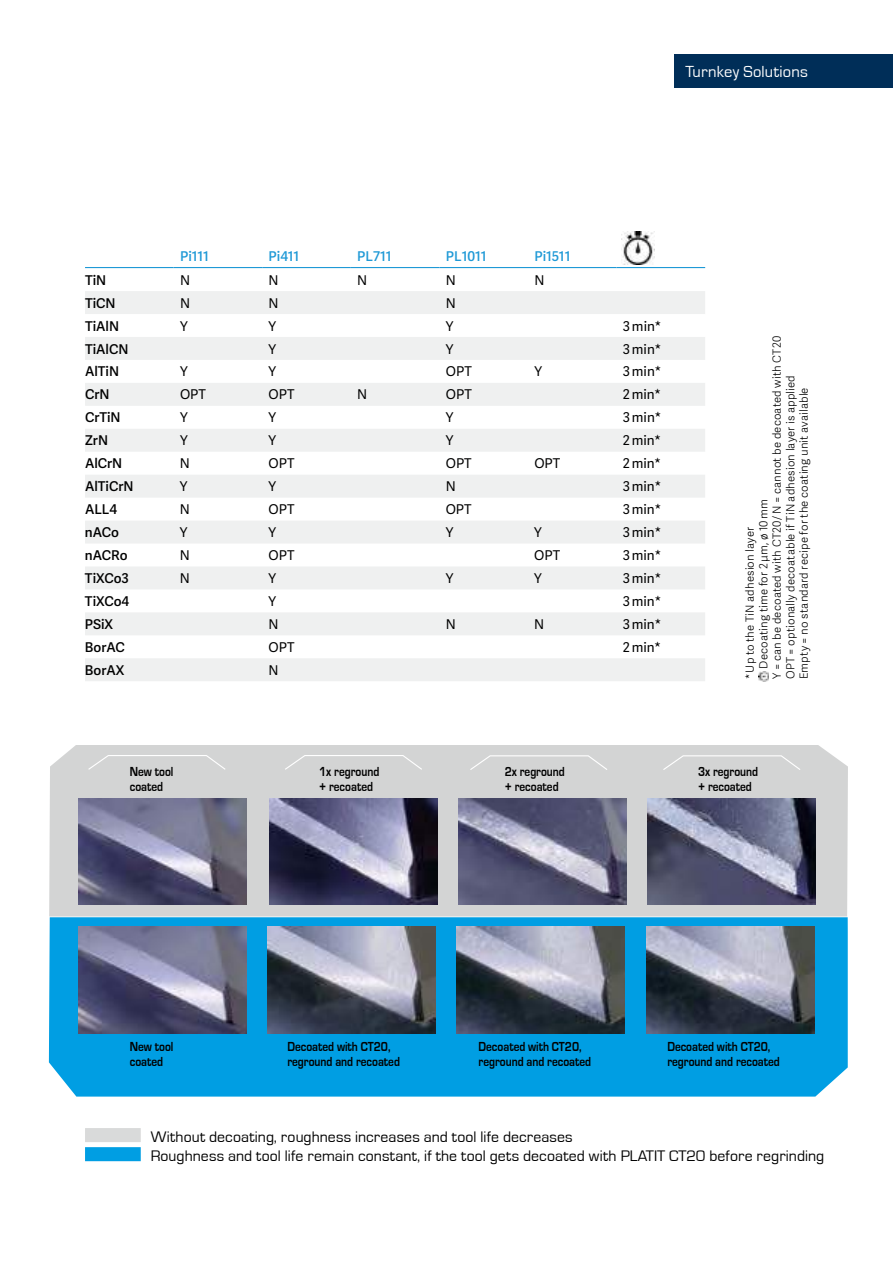
<style>
.page{position:relative;width:893px;height:1263px;background:#fff}
.page>*{position:absolute;margin:0;border:0;box-sizing:border-box;transform-origin:0 0}
.t1{font:16.5px "Eurostile";letter-spacing:.01em;color:#fff}
.t2{font:15.75px/19.5px "Eurostile";letter-spacing:.005em;color:#000}
.t3{font:700 13.5px/15px "Eurostile";color:#000;scale:.84 1}
.t4{font:13.5px "Adelle Sans";color:#000}
.t5{font:600 13.5px "Adelle Sans";color:#000}
.t6{font:600 13.5px "Adelle Sans";color:#1f99d6}
.t7{font:300 11.25px "Adelle Sans";letter-spacing:.015em;color:#000}
</style>
<div class="page">
<img style="left:621px;top:231px;width:34px;height:34px">
<div style="left:49px;top:917px;width:799px;height:179px;background:#009ee3"></div>
<div style="left:49px;top:745px;width:799px;height:171px;background:#d3d4d4"></div>
<svg style="left:87px;top:754px;width:140px;height:17px;background:#d5d6d6"></svg>
<svg style="left:284px;top:754px;width:139px;height:17px;background:#d6d6d6"></svg>
<svg style="left:469px;top:755px;width:140px;height:16px;background:#d6d7d7"></svg>
<svg style="left:662px;top:755px;width:140px;height:16px;background:#d6d7d7"></svg>
<img style="left:269px;top:798px;width:168px;height:106px">
<img style="left:78px;top:798px;width:168px;height:106px">
<img style="left:458px;top:798px;width:168px;height:106px">
<img style="left:647px;top:798px;width:169px;height:106px">
<img style="left:78px;top:927px;width:168px;height:106px">
<img style="left:268px;top:927px;width:168px;height:106px">
<img style="left:457px;top:927px;width:168px;height:106px">
<img style="left:646px;top:927px;width:168px;height:106px">
<svg style="left:85px;top:291px;width:620px;height:390px;fill:#eff0f0"></svg>
<hr style="left:85px;top:267px;width:89px;height:1px;background:#1f99d6">
<hr style="left:174px;top:267px;width:88px;height:1px;background:#1f99d6">
<hr style="left:262px;top:267px;width:89px;height:1px;background:#1f99d6">
<hr style="left:351px;top:267px;width:88px;height:1px;background:#1f99d6">
<hr style="left:439px;top:267px;width:89px;height:1px;background:#1f99d6">
<hr style="left:528px;top:267px;width:89px;height:1px;background:#1f99d6">
<hr style="left:617px;top:267px;width:88px;height:1px;background:#1f99d6">
<svg style="left:759px;top:671px;width:10px;height:10px"></svg>
<div style="left:85px;top:1128px;width:56px;height:14px;background:#d9dada"></div>
<svg style="left:85px;top:1147px;width:56px;height:14px"></svg>
<div style="left:674px;top:54px;width:219px;height:34px;background:#002e58"></div>
<h1 class="t1" style="left:685px;top:63px;width:124px">Turnkey Solutions</h1>
<p class="t6" style="left:180px;top:249px;width:30px">Pi111</p>
<p class="t6" style="left:269px;top:249px;width:32px">Pi411</p>
<p class="t6" style="left:357px;top:249px;width:36px">PL711</p>
<p class="t6" style="left:446px;top:249px;width:42px">PL1011</p>
<p class="t6" style="left:534px;top:249px;width:37px">Pi1511</p>
<p class="t5" style="left:85px;top:272px;width:23px">TiN</p>
<p class="t4" style="left:180px;top:272px;width:12px">N</p>
<p class="t4" style="left:269px;top:272px;width:12px">N</p>
<p class="t4" style="left:357px;top:272px;width:12px">N</p>
<p class="t4" style="left:446px;top:272px;width:12px">N</p>
<p class="t4" style="left:534px;top:272px;width:12px">N</p>
<p class="t5" style="left:85px;top:295px;width:32px">TiCN</p>
<p class="t4" style="left:180px;top:295px;width:12px">N</p>
<p class="t4" style="left:269px;top:295px;width:12px">N</p>
<p class="t4" style="left:446px;top:295px;width:12px">N</p>
<p class="t5" style="left:85px;top:318px;width:36px">TiAlN</p>
<p class="t4" style="left:180px;top:318px;width:9px">Y</p>
<p class="t4" style="left:269px;top:318px;width:9px">Y</p>
<p class="t4" style="left:446px;top:318px;width:9px">Y</p>
<p class="t4" style="left:623px;top:318px;width:40px">3 min*</p>
<p class="t5" style="left:85px;top:341px;width:45px">TiAlCN</p>
<p class="t4" style="left:269px;top:341px;width:9px">Y</p>
<p class="t4" style="left:446px;top:341px;width:9px">Y</p>
<p class="t4" style="left:623px;top:341px;width:40px">3 min*</p>
<p class="t5" style="left:85px;top:364px;width:36px">AlTiN</p>
<p class="t4" style="left:180px;top:364px;width:9px">Y</p>
<p class="t4" style="left:269px;top:364px;width:9px">Y</p>
<p class="t4" style="left:446px;top:364px;width:28px">OPT</p>
<p class="t4" style="left:534px;top:364px;width:9px">Y</p>
<p class="t4" style="left:623px;top:364px;width:40px">3 min*</p>
<p class="t5" style="left:85px;top:387px;width:26px">CrN</p>
<p class="t4" style="left:180px;top:387px;width:28px">OPT</p>
<p class="t4" style="left:269px;top:387px;width:28px">OPT</p>
<p class="t4" style="left:357px;top:387px;width:12px">N</p>
<p class="t4" style="left:446px;top:387px;width:28px">OPT</p>
<p class="t4" style="left:623px;top:387px;width:40px">2 min*</p>
<p class="t5" style="left:85px;top:410px;width:37px">CrTiN</p>
<p class="t4" style="left:180px;top:410px;width:9px">Y</p>
<p class="t4" style="left:269px;top:410px;width:9px">Y</p>
<p class="t4" style="left:446px;top:410px;width:9px">Y</p>
<p class="t4" style="left:623px;top:410px;width:40px">3 min*</p>
<p class="t5" style="left:85px;top:433px;width:25px">ZrN</p>
<p class="t4" style="left:180px;top:433px;width:9px">Y</p>
<p class="t4" style="left:269px;top:433px;width:9px">Y</p>
<p class="t4" style="left:446px;top:433px;width:9px">Y</p>
<p class="t4" style="left:623px;top:433px;width:40px">2 min*</p>
<p class="t5" style="left:85px;top:456px;width:39px">AlCrN</p>
<p class="t4" style="left:180px;top:456px;width:12px">N</p>
<p class="t4" style="left:269px;top:456px;width:28px">OPT</p>
<p class="t4" style="left:446px;top:456px;width:28px">OPT</p>
<p class="t4" style="left:534px;top:456px;width:28px">OPT</p>
<p class="t4" style="left:623px;top:456px;width:40px">2 min*</p>
<p class="t5" style="left:85px;top:479px;width:50px">AlTiCrN</p>
<p class="t4" style="left:180px;top:479px;width:9px">Y</p>
<p class="t4" style="left:269px;top:479px;width:9px">Y</p>
<p class="t4" style="left:446px;top:479px;width:12px">N</p>
<p class="t4" style="left:623px;top:479px;width:40px">3 min*</p>
<p class="t5" style="left:85px;top:502px;width:34px">ALL4</p>
<p class="t4" style="left:180px;top:502px;width:12px">N</p>
<p class="t4" style="left:269px;top:502px;width:28px">OPT</p>
<p class="t4" style="left:446px;top:502px;width:28px">OPT</p>
<p class="t4" style="left:623px;top:502px;width:40px">3 min*</p>
<p class="t5" style="left:85px;top:524px;width:36px">nACo</p>
<p class="t4" style="left:180px;top:524px;width:9px">Y</p>
<p class="t4" style="left:269px;top:524px;width:9px">Y</p>
<p class="t4" style="left:446px;top:524px;width:9px">Y</p>
<p class="t4" style="left:534px;top:524px;width:9px">Y</p>
<p class="t4" style="left:623px;top:524px;width:40px">3 min*</p>
<p class="t5" style="left:85px;top:547px;width:44px">nACRo</p>
<p class="t4" style="left:180px;top:547px;width:12px">N</p>
<p class="t4" style="left:269px;top:547px;width:28px">OPT</p>
<p class="t4" style="left:534px;top:547px;width:28px">OPT</p>
<p class="t4" style="left:623px;top:547px;width:40px">3 min*</p>
<p class="t5" style="left:85px;top:570px;width:46px">TiXCo3</p>
<p class="t4" style="left:180px;top:570px;width:12px">N</p>
<p class="t4" style="left:269px;top:570px;width:9px">Y</p>
<p class="t4" style="left:446px;top:570px;width:9px">Y</p>
<p class="t4" style="left:534px;top:570px;width:9px">Y</p>
<p class="t4" style="left:623px;top:570px;width:40px">3 min*</p>
<p class="t5" style="left:85px;top:593px;width:46px">TiXCo4</p>
<p class="t4" style="left:269px;top:593px;width:9px">Y</p>
<p class="t4" style="left:623px;top:593px;width:40px">3 min*</p>
<p class="t5" style="left:85px;top:616px;width:30px">PSiX</p>
<p class="t4" style="left:269px;top:616px;width:12px">N</p>
<p class="t4" style="left:446px;top:616px;width:12px">N</p>
<p class="t4" style="left:534px;top:616px;width:12px">N</p>
<p class="t4" style="left:623px;top:616px;width:40px">3 min*</p>
<p class="t5" style="left:85px;top:639px;width:41px">BorAC</p>
<p class="t4" style="left:269px;top:639px;width:28px">OPT</p>
<p class="t4" style="left:623px;top:639px;width:40px">2 min*</p>
<p class="t5" style="left:85px;top:662px;width:41px">BorAX</p>
<p class="t4" style="left:269px;top:662px;width:12px">N</p>
<p class="t7" style="left:770px;top:679px;width:345px;rotate:-90deg">Y = can be decoated with CT20 / N = cannot be decoated with CT20</p>
<p class="t7" style="left:784px;top:679px;width:305px;rotate:-90deg">OPT = optionally decoatable if TiN adhesion layer is applied</p>
<p class="t7" style="left:797px;top:679px;width:293px;rotate:-90deg">Empty = no standard recipe for the coating unit available</p>
<p class="t7" style="left:757px;top:669px;width:171px;rotate:-90deg">Decoating time for 2 μm, ø 10 mm</p>
<p class="t7" style="left:743px;top:679px;width:154px;rotate:-90deg">* Up to the TiN adhesion layer</p>
<p class="t3" style="left:130px;top:764px;width:53px">New tool coated</p>
<p class="t3" style="left:319px;top:764px;width:73px">1x reground + recoated</p>
<p class="t3" style="left:505px;top:764px;width:73px">2x reground + recoated</p>
<p class="t3" style="left:698px;top:764px;width:73px">3x reground + recoated</p>
<p class="t3" style="left:130px;top:1039px;width:53px">New tool coated</p>
<p class="t3" style="left:287px;top:1039px;width:135px">Decoated with CT20, reground and recoated</p>
<p class="t3" style="left:479px;top:1039px;width:135px">Decoated with CT20, reground and recoated</p>
<p class="t3" style="left:667px;top:1039px;width:135px">Decoated with CT20, reground and recoated</p>
<h2 class="t2" style="left:151px;top:1127px;width:675px">Without decoating, roughness increases and tool life decreases<br>Roughness and tool life remain constant, if the tool gets decoated with PLATIT CT20 before regrinding</h2>
</div>
